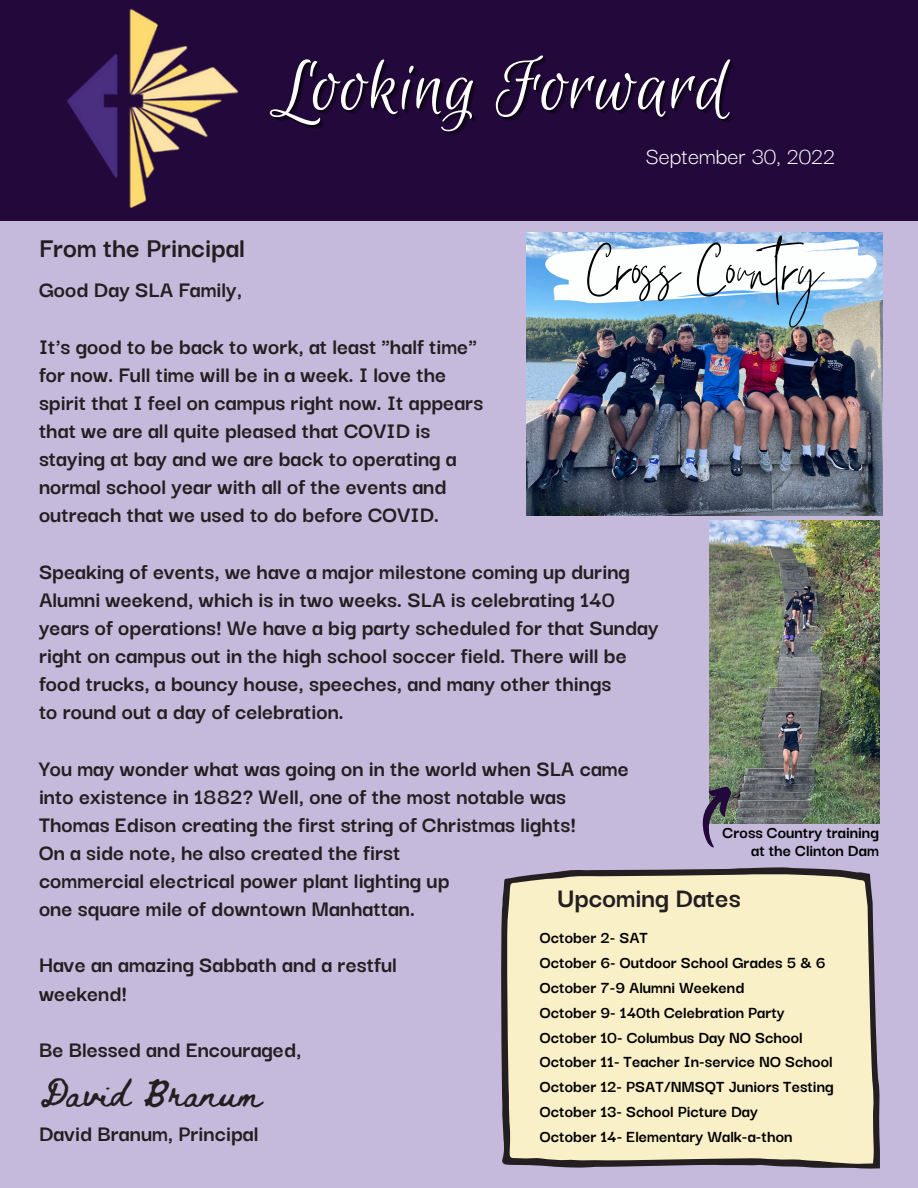
<style>
.page{position:relative;width:918px;height:1188px;background:#c6badc}
.page>*{position:absolute;margin:0;border:0;box-sizing:border-box;transform-origin:0 0}
.t1{font:81px "Euphoria Script";letter-spacing:.015em;color:#fff}
.t2{font:72px "Themysion";color:#000}
.t3{font:700 29.7px "Darker Grotesque";color:#231f20}
.t4{font:700 29.25px "Darker Grotesque";color:#231f20}
.t5{font:27px "Beth Ellen";color:#231f20}
.t6{font:25.05px "Darker Grotesque";color:#fff}
.t7{font:700 24px/28.2px "Darker Grotesque";color:#231f20}
.t8{font:700 18px/24.8px "Darker Grotesque";color:#000}
</style>
<div class="page">
<div style="left:0;top:0;width:918px;height:220px;background:#23093b"></div>
<svg style="left:501px;top:867px;width:379px;height:302px;fill:#faf0c8"></svg>
<img style="left:67px;top:9px;width:172px;height:199px">
<img style="left:527px;top:233px;width:355px;height:282px">
<svg style="left:544px;top:233px;width:336px;height:76px"></svg>
<img style="left:709px;top:520px;width:170px;height:304px">
<svg style="left:702px;top:782px;width:31px;height:66px"></svg>
<h1 class="t1" style="left:274px;top:44px;width:456px">Looking Forward</h1>
<p class="t3" style="left:39px;top:226px;width:208px">From the Principal</p>
<p class="t7" style="left:39px;top:274px;width:205px">Good Day SLA Family,</p>
<p class="t7" style="left:39px;top:330px;width:446px">It's good to be back to work, at least "half time" for now. Full time will be in a week. I love the spirit that I feel on campus right now. It appears that we are all quite pleased that COVID is staying at bay and we are back to operating a normal school year with all of the events and outreach that we used to do before COVID.</p>
<p class="t6" style="left:646px;top:137px;width:191px">September 30, 2022</p>
<h2 class="t2" style="left:585px;top:217px;width:239px">Cross Country</h2>
<p class="t7" style="left:39px;top:555px;width:621px">Speaking of events, we have a major milestone coming up during Alumni weekend, which is in two weeks. SLA is celebrating 140 years of operations! We have a big party scheduled for that Sunday right on campus out in the high school soccer field. There will be food trucks, a bouncy house, speeches, and many other things<br>to round out a day of celebration.</p>
<p class="t7" style="left:39px;top:752px;width:591px">You may wonder what was going on in the world when SLA came into existence in 1882? Well, one of the most notable was Thomas Edison creating the first string of Christmas lights!<br>On a side note, he also created the first<br>commercial electrical power plant lighting up<br>one square mile of downtown Manhattan.</p>
<p class="t7" style="left:39px;top:949px;width:359px">Have an amazing Sabbath and a restful weekend!</p>
<p class="t8" style="left:723px;top:822px;width:158px;line-height:18px;text-align:right">Cross Country training at the Clinton Dam</p>
<p class="t4" style="left:557px;top:876px;width:185px">Upcoming Dates</p>
<p class="t8" style="left:540px;top:924px;width:295px">October 2- SAT<br>October 6- Outdoor School Grades 5 &amp; 6<br>October 7-9 Alumni Weekend<br>October 9- 140th Celebration Party<br>October 10- Columbus Day NO School<br>October 11- Teacher In-service NO School<br>October 12- PSAT/NMSQT Juniors Testing<br>October 13- School Picture Day<br>October 14- Elementary Walk-a-thon</p>
<p class="t7" style="left:39px;top:1034px;width:264px">Be Blessed and Encouraged,</p>
<p class="t5" style="left:40px;top:1081px;width:224px">David Branum</p>
<p class="t7" style="left:39px;top:1118px;width:221px">David Branum, Principal</p>
</div>
